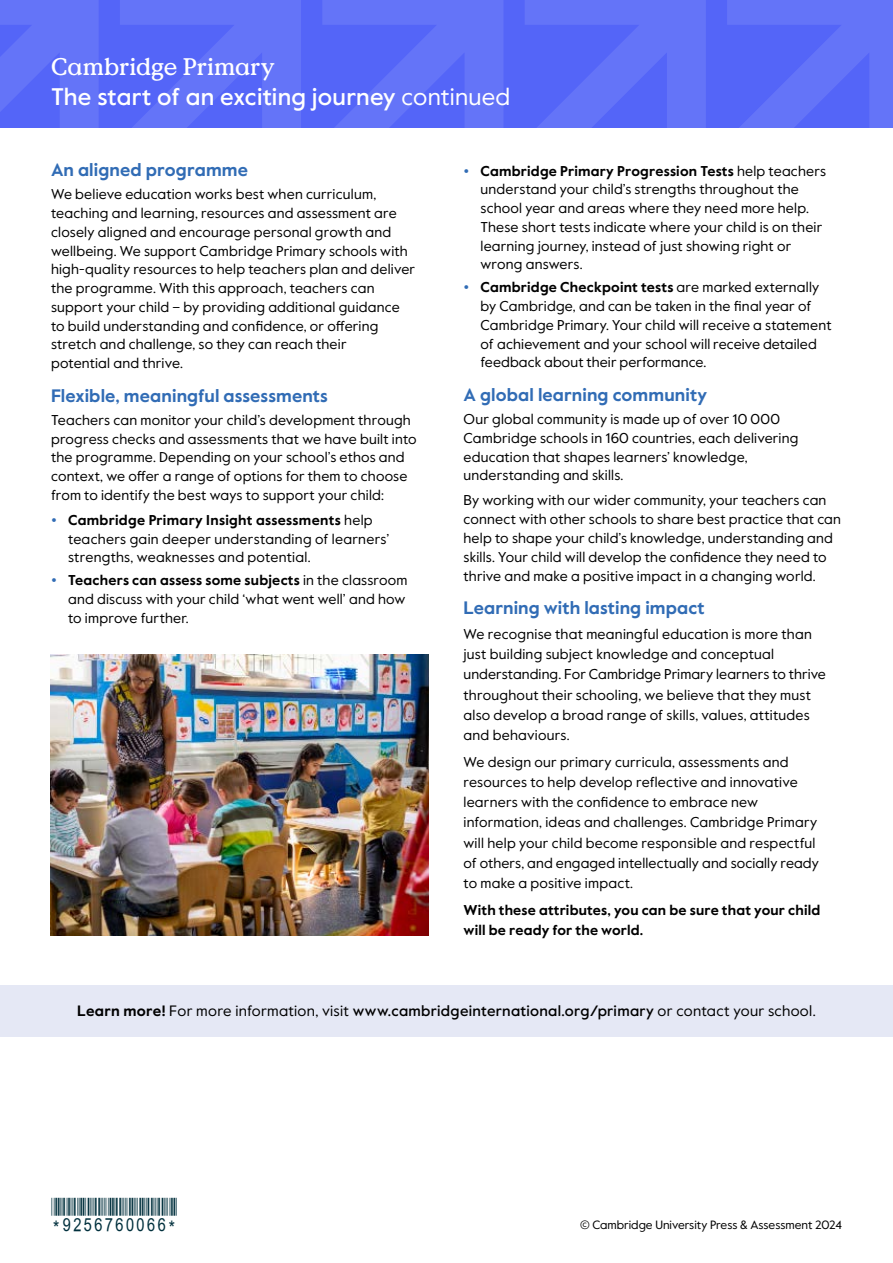
<style>
.page{position:relative;width:893px;height:1263px;background:#fff}
.page>*{position:absolute;margin:0;border:0;box-sizing:border-box;transform-origin:0 0}
.H2_Main_heading_Sans_continued{font:500 24px "Value Sans Pro";letter-spacing:.005em;color:#fff}
.H2_Main_heading_Serif_continued{font:500 24px "Value Serif Pro";color:#fff}
.H3_Sub_headings__Primary{font:700 18px "Value Sans Pro";letter-spacing:.005em;color:#316cb5}
.P_Body_copy{font:18px "ABCC39 Short Text";letter-spacing:.005em;color:#00303d}
.P_Introduction{font:15px "Value Sans Pro";letter-spacing:.015em;color:#000}
.P_Body_copy-2{font:14.25px/18.8px "Value Sans Pro";letter-spacing:.015em;color:#000}
.P_Body_copy_Bullets{font:14.25px/18.8px "Value Sans Pro";letter-spacing:.015em;color:#000}
.P_Body_copy_Bullets_last_line{font:14.25px/18.8px "Value Sans Pro";letter-spacing:.01em;color:#000}
.P_Body_copy-3{font:700 14.25px/20.2px "Value Sans Pro";letter-spacing:.015em;color:#000}
.t1{font:12px "Value Sans Pro";color:#000}
.s1{font-weight:400}
.s2{font-weight:700;font-size:16.5px;color:#316cb5}
.s3{font-weight:700}
.s4{font-weight:500}
</style>
<div class="page">
<div style="left:0;top:0;width:893px;height:128px;background:#5465f8"></div>
<svg style="left:727px;top:0;width:166px;height:128px"></svg>
<svg style="left:525px;top:0;width:181px;height:128px"></svg>
<svg style="left:322px;top:0;width:181px;height:128px"></svg>
<svg style="left:120px;top:0;width:181px;height:128px"></svg>
<svg style="left:0;top:0;width:99px;height:128px"></svg>
<div style="left:0;top:985px;width:893px;height:51px;background:#e5e8f5"></div>
<img style="left:51px;top:655px;width:377px;height:280px">
<h2 class="H2_Main_heading_Serif_continued" style="left:51px;top:52px;width:225px">Cambridge Primary</h2>
<h2 class="H2_Main_heading_Sans_continued" style="left:51px;top:82px;width:461px">The start of an exciting journey <span class="s1">continued</span></h2>
<h3 class="H3_Sub_headings__Primary" style="left:51px;top:159px;width:199px">An aligned programme</h3>
<p class="P_Body_copy-2" style="left:51px;top:185px;width:366px">We believe education works best when curriculum, teaching and learning, resources and assessment are closely aligned and encourage personal growth and wellbeing. We support Cambridge Primary schools with high-quality resources to help teachers plan and deliver the programme. With this approach, teachers can support your child – by providing additional guidance to build understanding and confidence, or offering stretch and challenge, so they can reach their<br>potential and thrive.</p>
<h3 class="H3_Sub_headings__Primary" style="left:51px;top:385px;width:278px">Flexible, meaningful assessments</h3>
<p class="P_Body_copy-2" style="left:51px;top:411px;width:367px">Teachers can monitor your child’s development through progress checks and assessments that we have built into the programme. Depending on your school’s ethos and context, we offer a range of options for them to choose from to identify the best ways to support your child:</p>
<p class="P_Body_copy_Bullets" style="left:68px;top:511px;width:323px;text-indent:-17px"><span class="s2">•</span> <span class="s3">Cambridge Primary Insight assessments</span> help teachers gain deeper understanding of learners’ strengths, weaknesses and potential.</p>
<p class="P_Body_copy_Bullets" style="left:68px;top:571px;width:341px;text-indent:-17px"><span class="s2">•</span> <span class="s3">Teachers can assess some subjects</span> in the classroom and discuss with your child ‘what went well’ and how to improve further.</p>
<p class="P_Body_copy_Bullets" style="left:480px;top:161px;width:347px;text-indent:-17px"><span class="s2">•</span> <span class="s3">Cambridge Primary Progression Tests</span> help teachers understand your child’s strengths throughout the school year and areas where they need more help.<br>These short tests indicate where your child is on their learning journey, instead of just showing right or wrong answers.</p>
<p class="P_Body_copy_Bullets_last_line" style="left:480px;top:278px;width:353px;text-indent:-17px"><span class="s2">•</span> <span class="s3">Cambridge Checkpoint tests</span> are marked externally by Cambridge, and can be taken in the final year of Cambridge Primary. Your child will receive a statement of achievement and your school will receive detailed feedback about their performance.</p>
<h3 class="H3_Sub_headings__Primary" style="left:463px;top:384px;width:245px">A global learning community</h3>
<p class="P_Body_copy-2" style="left:463px;top:410px;width:336px">Our global community is made up of over 10 000<br>Cambridge schools in 160 countries, each delivering education that shapes learners’ knowledge, understanding and skills.</p>
<p class="P_Body_copy-2" style="left:463px;top:491px;width:379px">By working with our wider community, your teachers can connect with other schools to share best practice that can help to shape your child’s knowledge, understanding and skills. Your child will develop the confidence they need to thrive and make a positive impact in a changing world.</p>
<h3 class="H3_Sub_headings__Primary" style="left:463px;top:597px;width:243px">Learning with lasting impact</h3>
<p class="P_Body_copy-2" style="left:463px;top:624px;width:364px;line-height:20.2px">We recognise that meaningful education is more than just building subject knowledge and conceptual understanding. For Cambridge Primary learners to thrive throughout their schooling, we believe that they must also develop a broad range of skills, values, attitudes and behaviours.</p>
<p class="P_Body_copy-2" style="left:463px;top:752px;width:357px;line-height:20.2px">We design our primary curricula, assessments and resources to help develop reflective and innovative learners with the confidence to embrace new information, ideas and challenges. Cambridge Primary will help your child become responsible and respectful of others, and engaged intellectually and socially ready to make a positive impact.</p>
<p class="P_Body_copy-3" style="left:463px;top:900px;width:358px">With these attributes, you can be sure that your child will be ready for the world.</p>
<p class="P_Introduction" style="left:77px;top:1002px;width:740px"><span class="s3">Learn more!</span> For more information, visit <span class="s4">www.cambridgeinternational.org/primary</span> or contact your school.</p>
<p class="P_Body_copy" style="left:51px;top:1214px;width:128px">*9256760066*</p>
<p class="t1" style="left:580px;top:1217px;width:263px">© Cambridge University Press &amp; Assessment 2024</p>
</div>
